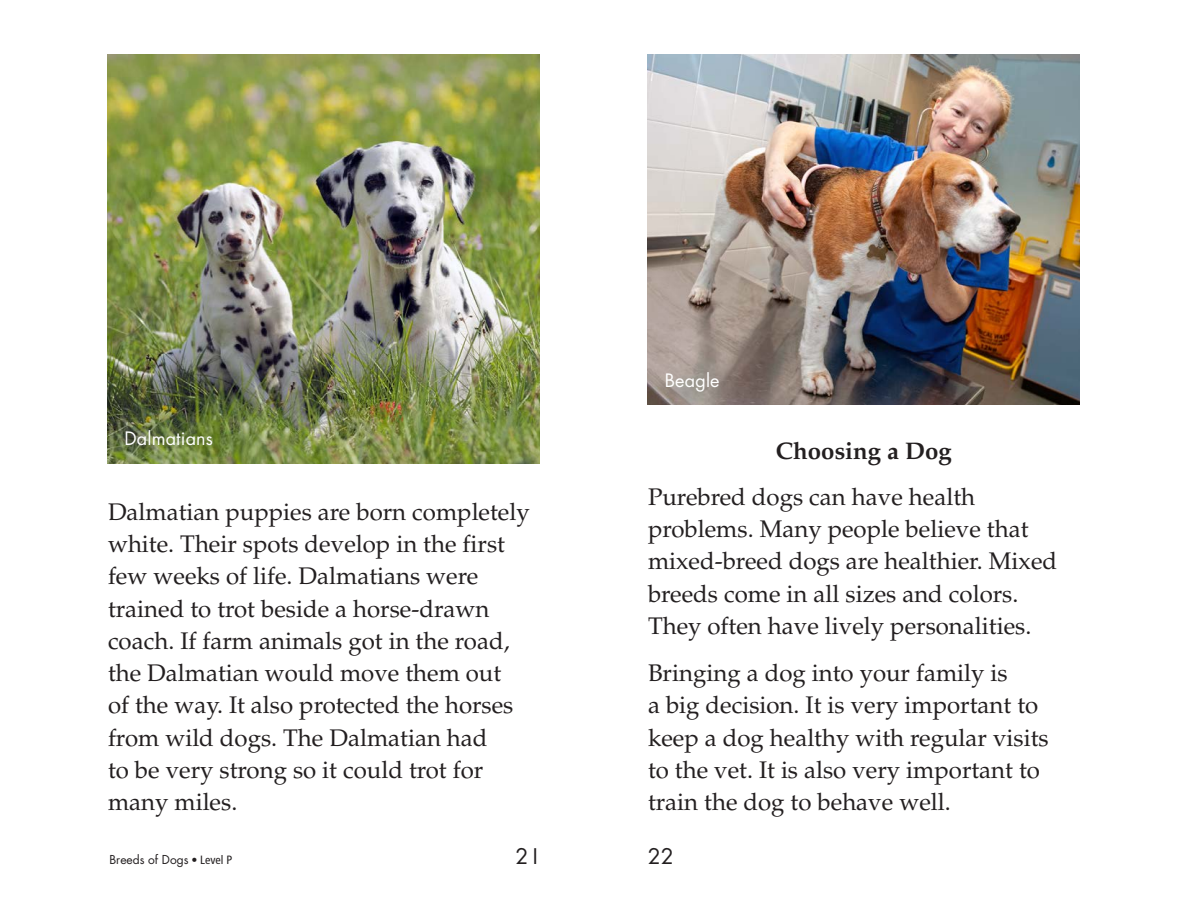
<style>
.page{position:relative;width:1188px;height:918px;background:#fff}
.page>*{position:absolute;margin:0;border:0;box-sizing:border-box;transform-origin:0 0}
.t1{font:24px/32.2px "Palatino LT Std";color:#231f20}
.t2{font:700 24px "Palatino LT Std";color:#231f20}
.t3{font:21px "Razfutura";color:#231f20}
.t4{font:18px "Futura Std";letter-spacing:.01em;color:#fff}
.t5{font:12px "Futura Std";color:#231f20}
.s1{font-family:"Frutiger LT Std";font-stretch:condensed}
</style>
<div class="page">
<img style="left:107px;top:54px;width:433px;height:410px">
<img style="left:648px;top:54px;width:432px;height:350px">
<p class="t4" style="left:124px;top:427px;width:90px">Dalmatians</p>
<p class="t1" style="left:108px;top:496px;width:423px">Dalmatian puppies are born completely white. Their spots develop in the first few weeks of life. Dalmatians were trained to trot beside a horse-drawn coach. If farm animals got in the road, the Dalmatian would move them out<br>of the way. It also protected the horses from wild dogs. The Dalmatian had<br>to be very strong so it could trot for many miles.</p>
<p class="t4" style="left:665px;top:369px;width:56px">Beagle</p>
<p class="t2" style="left:776px;top:437px;width:178px">Choosing a Dog</p>
<p class="t1" style="left:648px;top:481px;width:411px">Purebred dogs can have health problems. Many people believe that mixed-breed dogs are healthier. Mixed breeds come in all sizes and colors.<br>They often have lively personalities.</p>
<p class="t1" style="left:648px;top:657px;width:402px">Bringing a dog into your family is<br>a big decision. It is very important to keep a dog healthy with regular visits to the vet. It is also very important to train the dog to behave well.</p>
<p class="t5" style="left:110px;top:852px;width:124px">Breeds of Dogs <span class="s1">• Level P</span></p>
<p class="t3" style="left:516px;top:842px;width:27px">21</p>
<p class="t3" style="left:648px;top:842px;width:27px">22</p>
</div>
